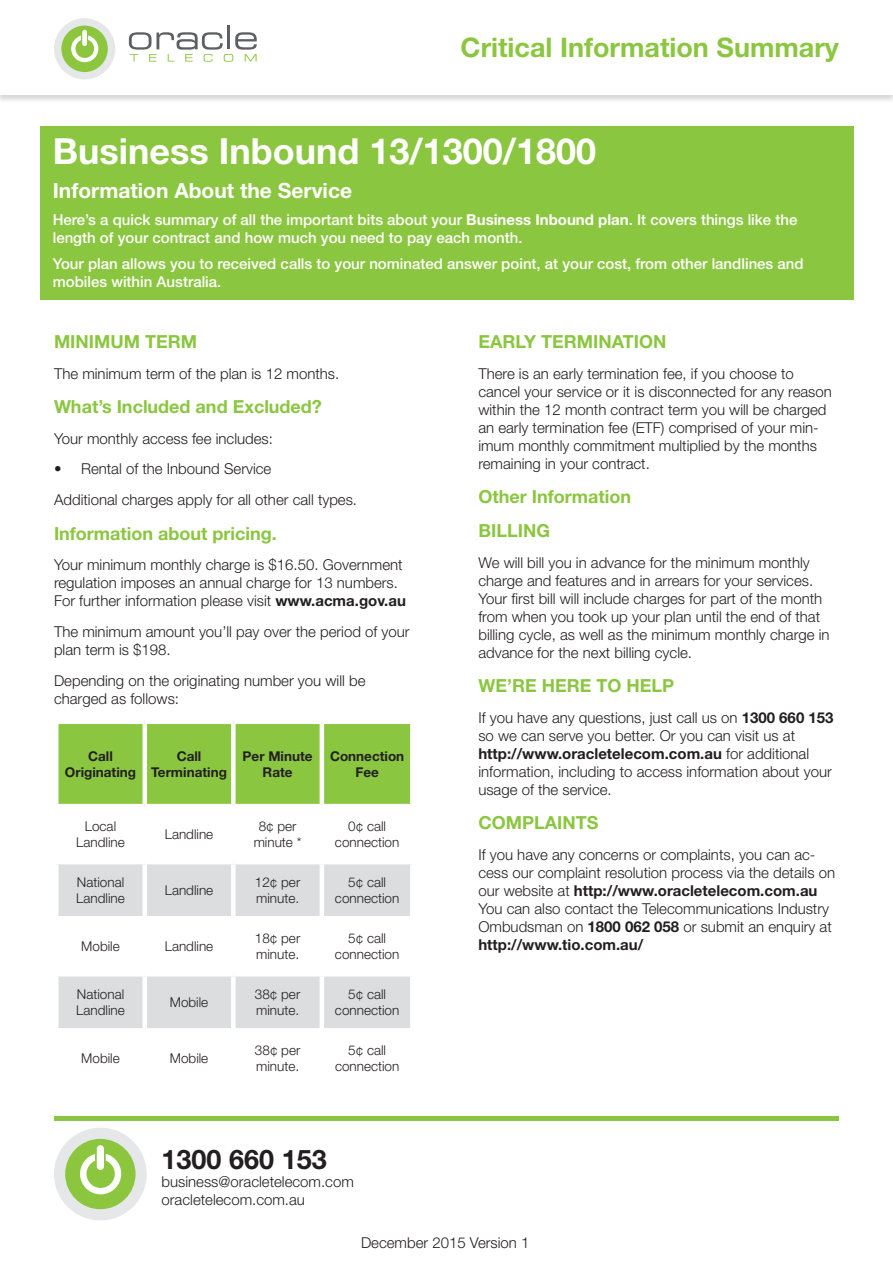
<style>
.page{position:relative;width:893px;height:1263px;background:#fff}
.page>*{position:absolute;margin:0;border:0;box-sizing:border-box;transform-origin:0 0}
.t1{font:700 36px "Helvetica Neue LT Std";color:#fff}
.t2{font:700 27px "Helvetica Neue LT Std";color:#8bc640}
.t3{font:700 27px "Helvetica Neue LT Std";color:#231f20}
.t4{font:700 21px "Helvetica Neue LT Std";color:#fff}
.t5{font:700 18px/34.3px "Helvetica Neue LT Std";color:#8bc640}
.t6{font:300 15px/18px "Helvetica Neue LT Std";color:#231f20}
.t7{font:500 15px/18px "Helvetica Neue LT Std";color:#fff}
.t8{font:300 13.5px/16.2px "Helvetica Neue LT Std";color:#231f20;text-align:center}
.t9{font:700 13.5px/16.2px "Helvetica Neue LT Std";color:#231f20;text-align:center}
.s1{font-weight:700}
</style>
<div class="page">
<div style="left:0;top:0;width:893px;height:103px;background:#231f20;opacity:.18"></div>
<div style="left:0;top:0;width:893px;height:95px;background:#fff"></div>
<hr style="left:227px;top:26px;width:3px;height:23px;background:#5c6061">
<svg style="left:129px;top:32px;width:128px;height:30px"></svg>
<div style="left:54px;top:18px;width:61px;height:61px;background:#e6e7e9;border-radius:50%"></div>
<div style="left:61px;top:26px;width:47px;height:46px;background:#8bc63e;border-radius:50%"></div>
<svg style="left:71px;top:30px;width:27px;height:32px"></svg>
<hr style="left:54px;top:1116px;width:785px;height:4px;background:#8bc640">
<div style="left:54px;top:1128px;width:93px;height:92px;background:#e6e7e9;border-radius:50%"></div>
<div style="left:65px;top:1139px;width:71px;height:70px;background:#8bc63e;border-radius:50%"></div>
<svg style="left:80px;top:1145px;width:41px;height:49px"></svg>
<div style="left:58px;top:724px;width:352px;height:80px;background:#8bc640"></div>
<svg style="left:58px;top:864px;width:352px;height:164px;fill:#dcdddf"></svg>
<hr style="left:143px;top:724px;width:4px;height:80px;background:#fff">
<div style="left:231px;top:724px;width:5px;height:80px;background:#fff"></div>
<hr style="left:320px;top:724px;width:4px;height:80px;background:#fff">
<hr style="left:143px;top:864px;width:4px;height:52px;background:#fff">
<div style="left:231px;top:864px;width:5px;height:52px;background:#fff"></div>
<hr style="left:320px;top:864px;width:4px;height:52px;background:#fff">
<hr style="left:54px;top:916px;width:91px;height:4px;background:#fff">
<hr style="left:145px;top:916px;width:88px;height:4px;background:#fff">
<hr style="left:143px;top:920px;width:4px;height:52px;background:#fff">
<hr style="left:233px;top:916px;width:89px;height:4px;background:#fff">
<div style="left:231px;top:920px;width:5px;height:52px;background:#fff"></div>
<hr style="left:322px;top:916px;width:93px;height:4px;background:#fff">
<hr style="left:320px;top:920px;width:4px;height:52px;background:#fff">
<hr style="left:54px;top:972px;width:91px;height:4px;background:#fff">
<hr style="left:145px;top:972px;width:88px;height:4px;background:#fff">
<hr style="left:143px;top:976px;width:4px;height:52px;background:#fff">
<hr style="left:233px;top:972px;width:89px;height:4px;background:#fff">
<div style="left:231px;top:976px;width:5px;height:52px;background:#fff"></div>
<hr style="left:322px;top:972px;width:93px;height:4px;background:#fff">
<hr style="left:320px;top:976px;width:4px;height:52px;background:#fff">
<div style="left:40px;top:126px;width:813px;height:174px;background:#8bc640"></div>
<h2 class="t2" style="left:461px;top:30px;width:380px">Critical Information Summary</h2>
<h1 class="t1" style="left:53px;top:129px;width:545px">Business Inbound 13/1300/1800</h1>
<h3 class="t4" style="left:53px;top:178px;width:301px">Information About the Service</h3>
<p class="t7" style="left:53px;top:210px;width:746px">Here’s a quick summary of all the important bits about your <span class="s1">Business Inbound plan</span>. It covers things like the length of your contract and how much you need to pay each month.</p>
<p class="t7" style="left:53px;top:255px;width:752px">Your plan allows you to received calls to your nominated answer point, at your cost, from other landlines and mobiles within Australia.</p>
<p class="t5" style="left:54px;top:324px;width:145px">MINIMUM TERM</p>
<p class="t6" style="left:54px;top:364px;width:287px">The minimum term of the plan is 12 months.</p>
<p class="t5" style="left:54px;top:389px;width:269px">What’s Included and Excluded?</p>
<p class="t6" style="left:54px;top:429px;width:220px">Your monthly access fee includes:</p>
<p class="t6" style="left:54px;top:453px;width:305px;line-height:30.8px">• Rental of the Inbound Service<br>Additional charges apply for all other call types.</p>
<p class="t5" style="left:54px;top:515px;width:224px">Information about pricing.</p>
<p class="t6" style="left:54px;top:556px;width:353px">Your minimum monthly charge is $16.50. Government regulation imposes an annual charge for 13 numbers.<br>For further information please visit <span class="s1">www.acma.gov.au</span></p>
<p class="t6" style="left:54px;top:622px;width:357px">The minimum amount you’ll pay over the period of your plan term is $198.</p>
<p class="t6" style="left:54px;top:671px;width:313px">Depending on the originating number you will be charged as follows:</p>
<p class="t9" style="left:65px;top:747px;width:73px">Call<br>Originating</p>
<p class="t9" style="left:151px;top:747px;width:77px">Call<br>Terminating</p>
<p class="t9" style="left:243px;top:747px;width:71px">Per Minute<br>Rate</p>
<p class="t9" style="left:330px;top:747px;width:76px">Connection<br>Fee</p>
<p class="t8" style="left:76px;top:818px;width:50px">Local<br>Landline</p>
<p class="t8" style="left:165px;top:826px;width:50px">Landline</p>
<p class="t8" style="left:254px;top:818px;width:49px">8¢ per minute *</p>
<p class="t8" style="left:335px;top:818px;width:66px">0¢ call connection</p>
<p class="t8" style="left:76px;top:874px;width:50px;text-align:left">National<br>Landline</p>
<p class="t8" style="left:165px;top:882px;width:50px">Landline</p>
<p class="t8" style="left:255px;top:874px;width:47px;text-align:left">12¢ per minute.</p>
<p class="t8" style="left:335px;top:874px;width:66px">5¢ call connection</p>
<p class="t8" style="left:81px;top:938px;width:40px">Mobile</p>
<p class="t8" style="left:165px;top:938px;width:50px">Landline</p>
<p class="t8" style="left:255px;top:930px;width:47px;text-align:left">18¢ per minute.</p>
<p class="t8" style="left:335px;top:930px;width:66px">5¢ call connection</p>
<p class="t8" style="left:76px;top:986px;width:50px;text-align:left">National<br>Landline</p>
<p class="t8" style="left:170px;top:994px;width:40px">Mobile</p>
<p class="t8" style="left:255px;top:986px;width:47px;text-align:left">38¢ per minute.</p>
<p class="t8" style="left:335px;top:986px;width:66px">5¢ call connection</p>
<p class="t8" style="left:81px;top:1050px;width:40px">Mobile</p>
<p class="t8" style="left:170px;top:1050px;width:40px">Mobile</p>
<p class="t8" style="left:255px;top:1042px;width:47px;text-align:left">38¢ per minute.</p>
<p class="t8" style="left:335px;top:1042px;width:66px">5¢ call connection</p>
<h2 class="t3" style="left:162px;top:1143px;width:167px">1300 660 153</h2>
<p class="t6" style="left:162px;top:1172px;width:194px">business@oracletelecom.com oracletelecom.com.au</p>
<p class="t5" style="left:478px;top:324px;width:189px">EARLY TERMINATION</p>
<p class="t6" style="left:478px;top:364px;width:355px">There is an early termination fee, if you choose to cancel your service or it is disconnected for any reason within the 12 month contract term you will be charged an early termination fee (ETF) comprised of your min&shy;imum monthly commitment multiplied by the months remaining in your contract.</p>
<p class="t5" style="left:478px;top:479px;width:154px">Other Information<br>BILLING</p>
<p class="t6" style="left:478px;top:553px;width:353px">We will bill you in advance for the minimum monthly charge and features and in arrears for your services.<br>Your first bill will include charges for part of the month from when you took up your plan until the end of that billing cycle, as well as the minimum monthly charge in advance for the next billing cycle.</p>
<p class="t5" style="left:478px;top:668px;width:197px">WE’RE HERE TO HELP</p>
<p class="t6" style="left:478px;top:708px;width:357px">If you have any questions, just call us on <span class="s1">1300 660 153 </span>so we can serve you better. Or you can visit us at <span class="s1">http://www.oracletelecom.com.au</span> for additional information, including to access information about your usage of the service.</p>
<p class="t5" style="left:478px;top:805px;width:122px">COMPLAINTS</p>
<p class="t6" style="left:478px;top:845px;width:358px">If you have any concerns or complaints, you can ac&shy;cess our complaint resolution process via the details on our website at <span class="s1">http://www.oracletelecom.com.au </span>You can also contact the Telecommunications Industry Ombudsman on <span class="s1">1800 062 058</span> or submit an enquiry at <span class="s1">http://www.tio.com.au/</span></p>
<p class="t6" style="left:361px;top:1233px;width:170px">December 2015 Version 1</p>
</div>
